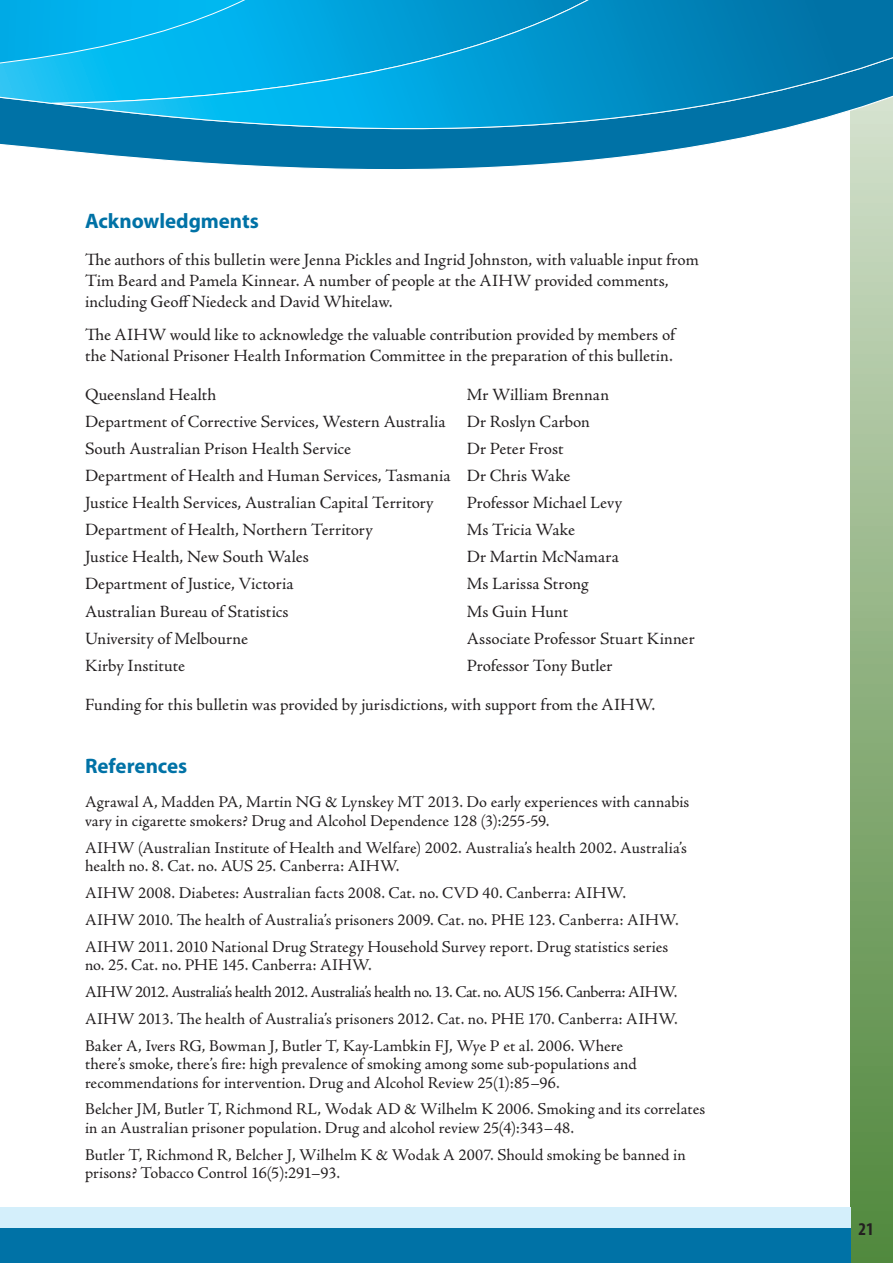
<style>
.page{position:relative;width:893px;height:1263px;background:#fff}
.page>*{position:absolute;margin:0;border:0;box-sizing:border-box;transform-origin:0 0}
.t1{font:700 21px "Myriad Pro";letter-spacing:-.005em;color:#0072a6}
.t2{font:700 condensed 18px "Myriad Pro";color:#231f20}
.t3{font:17.25px/27.2px "Adobe Jenson Pro";letter-spacing:.005em;color:#231f20}
.t4{font:16.5px/18.3px "Adobe Jenson Pro";letter-spacing:.005em;color:#231f20}
</style>
<div class="page">
<svg style="left:850px;top:170px;width:43px;height:1093px;background:#8baf7d"></svg>
<div style="left:0;top:1207px;width:850px;height:22px;background:#d4effb"></div>
<div style="left:0;top:1229px;width:850px;height:34px;background:#0072a6"></div>
<svg style="left:0;top:104px;width:893px;height:66px"></svg>
<svg style="left:0;top:0;width:46px;height:104px;background:#14b4e9"></svg>
<svg style="left:46px;top:0;width:847px;height:154px;background:#0f99cc"></svg>
<p class="t1" style="left:85px;top:208px;width:175px">Acknowledgments</p>
<p class="t3" style="left:85px;top:250px;width:615px;line-height:21px">The authors of this bulletin were Jenna Pickles and Ingrid Johnston, with valuable input from<br>Tim Beard and Pamela Kinnear. A number of people at the AIHW provided comments, including Geoff Niedeck and David Whitelaw.</p>
<p class="t3" style="left:85px;top:324px;width:591px;line-height:21px">The AIHW would like to acknowledge the valuable contribution provided by members of the National Prisoner Health Information Committee in the preparation of this bulletin.</p>
<p class="t3" style="left:85px;top:381px;width:133px">Queensland Health</p>
<p class="t3" style="left:85px;top:381px;width:525px;text-indent:382px">Mr William Brennan<br>Department of Corrective Services, Western Australia Dr Roslyn Carbon<br>South Australian Prison Health Service</p>
<p class="t3" style="left:85px;top:435px;width:487px;text-indent:382px">Dr Peter Frost<br>Department of Health and Human Services, Tasmania Dr Chris Wake<br>Justice Health Services, Australian Capital Territory</p>
<p class="t3" style="left:467px;top:489px;width:157px">Professor Michael Levy</p>
<p class="t3" style="left:85px;top:517px;width:289px">Department of Health, Northern Territory</p>
<p class="t3" style="left:467px;top:517px;width:110px">Ms Tricia Wake</p>
<p class="t3" style="left:85px;top:544px;width:225px">Justice Health, New South Wales</p>
<p class="t3" style="left:467px;top:544px;width:153px">Dr Martin McNamara</p>
<p class="t3" style="left:85px;top:571px;width:210px">Department of Justice, Victoria</p>
<p class="t3" style="left:467px;top:571px;width:123px">Ms Larissa Strong</p>
<p class="t3" style="left:85px;top:598px;width:205px">Australian Bureau of Statistics</p>
<p class="t3" style="left:467px;top:598px;width:103px">Ms Guin Hunt</p>
<p class="t3" style="left:85px;top:625px;width:164px">University of Melbourne</p>
<p class="t3" style="left:467px;top:625px;width:229px">Associate Professor Stuart Kinner</p>
<p class="t3" style="left:85px;top:652px;width:101px">Kirby Institute</p>
<p class="t3" style="left:467px;top:652px;width:147px">Professor Tony Butler</p>
<p class="t3" style="left:85px;top:691px;width:572px">Funding for this bulletin was provided by jurisdictions, with support from the AIHW.</p>
<p class="t1" style="left:85px;top:752px;width:104px">References</p>
<p class="t4" style="left:85px;top:793px;width:606px">Agrawal A, Madden PA, Martin NG &amp; Lynskey MT 2013. Do early experiences with cannabis vary in cigarette smokers? Drug and Alcohol Dependence 128 (3):255-59.</p>
<p class="t4" style="left:85px;top:838px;width:604px">AIHW (Australian Institute of Health and Welfare) 2002. Australia’s health 2002. Australia’s health no. 8. Cat. no. AUS 25. Canberra: AIHW.</p>
<p class="t4" style="left:85px;top:879px;width:595px;line-height:27px">AIHW 2008. Diabetes: Australian facts 2008. Cat. no. CVD 40. Canberra: AIHW.<br>AIHW 2010. The health of Australia’s prisoners 2009. Cat. no. PHE 123. Canberra: AIHW.<br>AIHW 2011. 2010 National Drug Strategy Household Survey report. Drug statistics series</p>
<p class="t4" style="left:85px;top:952px;width:594px;line-height:27px">no. 25. Cat. no. PHE 145. Canberra: AIHW.<br>AIHW 2012. Australia’s health 2012. Australia’s health no. 13. Cat. no. AUS 156. Canberra: AIHW.<br>AIHW 2013. The health of Australia’s prisoners 2012. Cat. no. PHE 170. Canberra: AIHW.<br>Baker A, Ivers RG, Bowman J, Butler T, Kay-Lambkin FJ, Wye P et al. 2006. Where</p>
<p class="t4" style="left:85px;top:1055px;width:553px">there’s smoke, there’s fire: high prevalence of smoking among some sub-populations and recommendations for intervention. Drug and Alcohol Review 25(1):85–96.</p>
<p class="t4" style="left:85px;top:1100px;width:622px">Belcher JM, Butler T, Richmond RL, Wodak AD &amp; Wilhelm K 2006. Smoking and its correlates in an Australian prisoner population. Drug and alcohol review 25(4):343–48.</p>
<p class="t4" style="left:85px;top:1146px;width:602px">Butler T, Richmond R, Belcher J, Wilhelm K &amp; Wodak A 2007. Should smoking be banned in prisons? Tobacco Control 16(5):291–93.</p>
<p class="t2" style="left:858px;top:1218px;width:17px">21</p>
</div>
